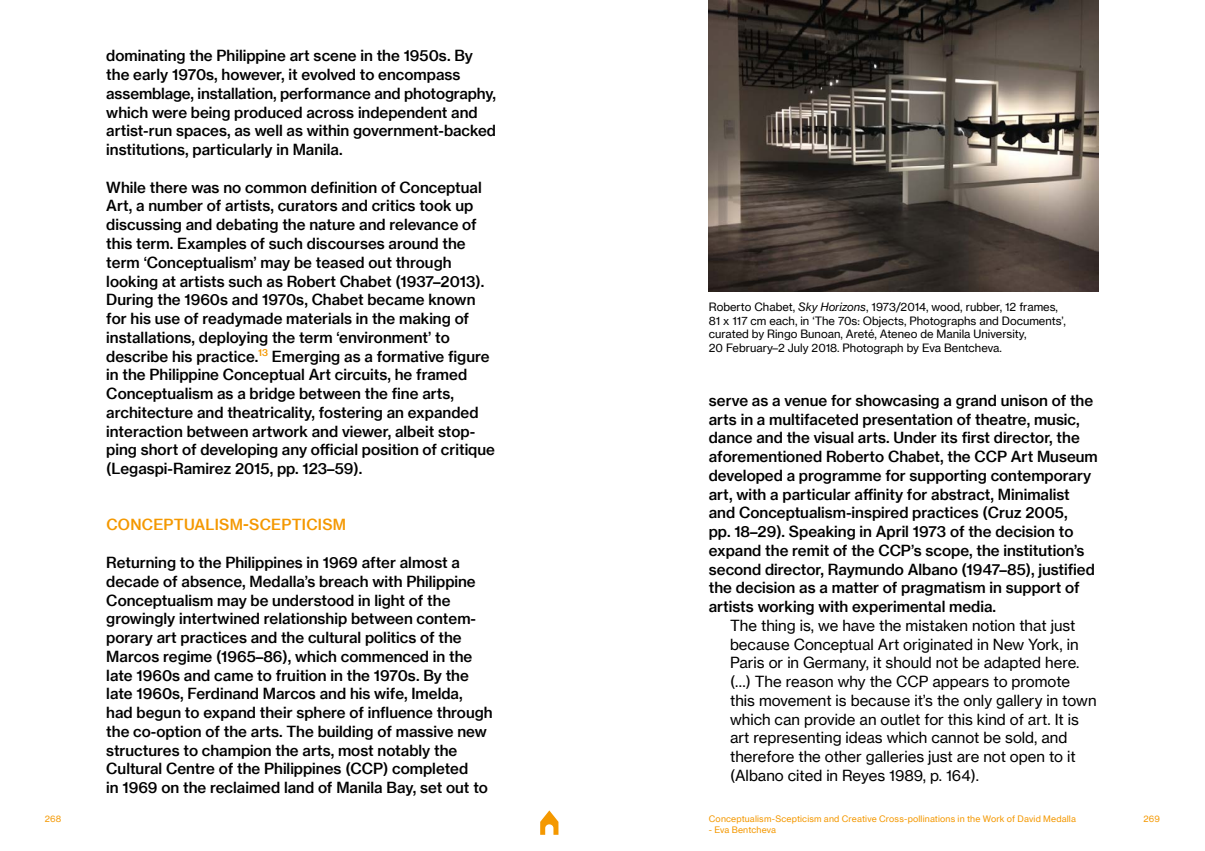
<style>
.page{position:relative;width:1205px;height:851px;background:#fff}
.page>*{position:absolute;margin:0;border:0;box-sizing:border-box;transform-origin:0 0}
.t1{font:15px/18.8px "N Haas Grotesk TX Pro 65 Md";color:#000}
.t2{font:15px/18.8px "N Haas Grotesk TX Pro 55 Rg";color:#000}
.t3{font:15px "N Haas Grotesk TX Pro 65 Md";letter-spacing:.015em;color:#f49800}
.t4{font:11.25px/13.5px "N Haas Grotesk TX Pro 55 Rg";color:#000}
.t5{font:8.75px "N Haas Grotesk TX Pro 55 Rg";letter-spacing:.02em;color:#f49800}
.s1{font-family:"N Haas Grotesk TX Pro 56 It"}
</style>
<div class="page">
<img style="left:709px;top:0;width:389px;height:291px">
<svg style="left:540px;top:810px;width:18px;height:24px"></svg>
<p class="t1" style="left:106px;top:46px;width:391px">dominating the Philippine art scene in the 1950s. By the early 1970s, however, it evolved to encompass assemblage, installation, performance and photography, which were being produced across independent and artist-run spaces, as well as within government-backed institutions, particularly in Manila.</p>
<p class="t1" style="left:106px;top:178px;width:390px">While there was no common definition of Conceptual Art, a number of artists, curators and critics took up discussing and debating the nature and relevance of this term. Examples of such discourses around the term ‘Conceptualism’ may be teased out through looking at artists such as Robert Chabet (1937–2013).<br>During the 1960s and 1970s, Chabet became known for his use of readymade materials in the making of installations, deploying the term ‘environment’ to describe his practice.<sup>13</sup> Emerging as a formative figure in the Philippine Conceptual Art circuits, he framed Conceptualism as a bridge between the fine arts, architecture and theatricality, fostering an expanded interaction between artwork and viewer, albeit stop&shy;ping short of developing any official position of critique (Legaspi-Ramirez 2015, pp. 123–59).</p>
<p class="t3" style="left:106px;top:515px;width:241px">CONCEPTUALISM-SCEPTICISM</p>
<p class="t1" style="left:106px;top:553px;width:388px">Returning to the Philippines in 1969 after almost a decade of absence, Medalla’s breach with Philippine Conceptualism may be understood in light of the growingly intertwined relationship between contem&shy;porary art practices and the cultural politics of the Marcos regime (1965–86), which commenced in the late 1960s and came to fruition in the 1970s. By the late 1960s, Ferdinand Marcos and his wife, Imelda, had begun to expand their sphere of influence through the co-option of the arts. The building of massive new structures to champion the arts, most notably the Cultural Centre of the Philippines (CCP) completed<br>in 1969 on the reclaimed land of Manila Bay, set out to</p>
<p class="t4" style="left:709px;top:300px;width:359px">Roberto Chabet, <span class="s1">Sky Horizons</span>, 1973/2014, wood, rubber, 12 frames, 81 x 117 cm each, in ‘The 70s: Objects, Photographs and Documents’, curated by Ringo Bunoan, Areté, Ateneo de Manila University,<br>20 February–2 July 2018. Photograph by Eva Bentcheva.</p>
<p class="t1" style="left:709px;top:391px;width:390px">serve as a venue for showcasing a grand unison of the arts in a multifaceted presentation of theatre, music, dance and the visual arts. Under its first director, the aforementioned Roberto Chabet, the CCP Art Museum developed a programme for supporting contemporary art, with a particular affinity for abstract, Minimalist and Conceptualism-inspired practices (Cruz 2005,<br>pp. 18–29). Speaking in April 1973 of the decision to expand the remit of the CCP’s scope, the institution’s second director, Raymundo Albano (1947–85), justified the decision as a matter of pragmatism in support of artists working with experimental media.</p>
<p class="t2" style="left:730px;top:616px;width:368px">The thing is, we have the mistaken notion that just because Conceptual Art originated in New York, in Paris or in Germany, it should not be adapted here. (…) The reason why the CCP appears to promote this movement is because it’s the only gallery in town which can provide an outlet for this kind of art. It is art representing ideas which cannot be sold, and therefore the other galleries just are not open to it (Albano cited in Reyes 1989, p. 164).</p>
<p class="t5" style="left:45px;top:813px;width:18px">268</p>
<p class="t5" style="left:709px;top:813px;width:369px">Conceptualism-Scepticism and Creative Cross-pollinations in the Work of David Medalla</p>
<p class="t5" style="left:1143px;top:813px;width:18px">269</p>
<p class="t5" style="left:709px;top:824px;width:69px">- Eva Bentcheva</p>
</div>
